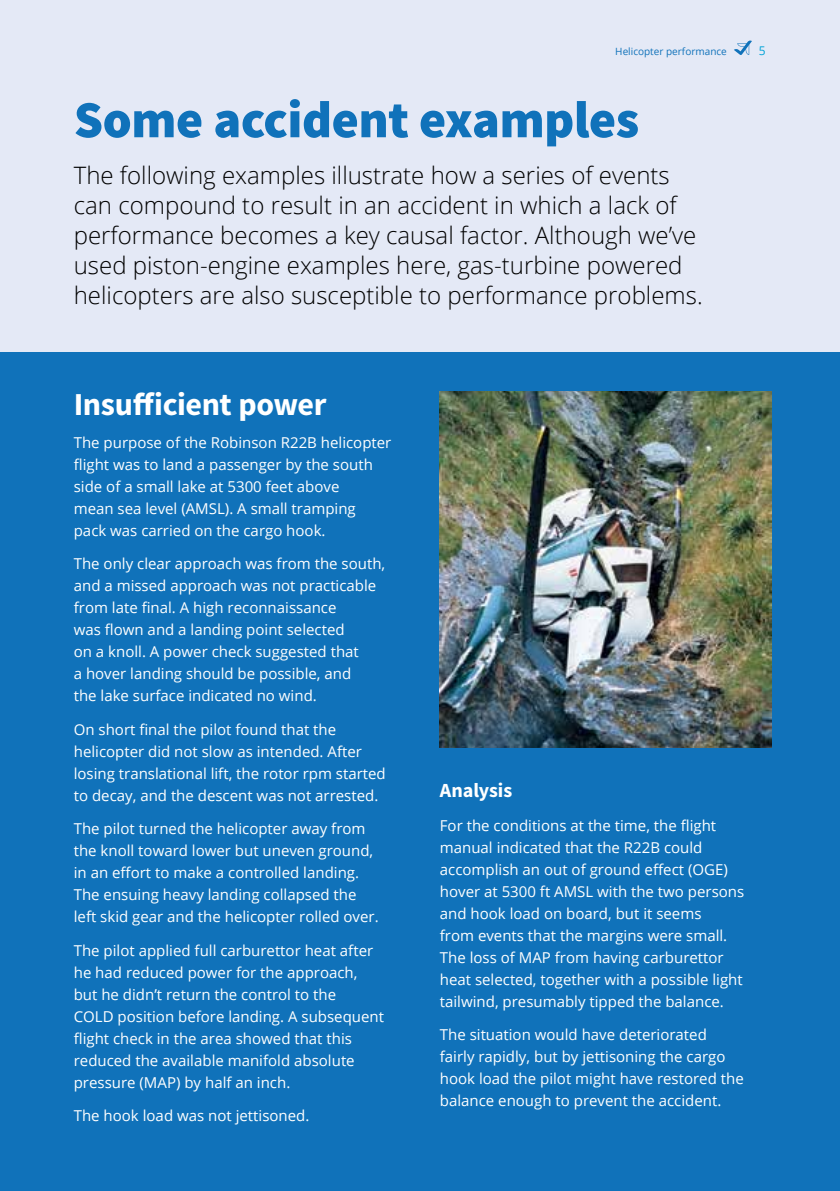
<style>
.page{position:relative;width:840px;height:1191px;background:#fff}
.page>*{position:absolute;margin:0;border:0;box-sizing:border-box;transform-origin:0 0}
.t1{font:900 52px "Source Sans Pro";letter-spacing:-.01em;color:#1072ba}
.t2{font:700 32px "Source Sans Pro";letter-spacing:-.015em;color:#fff}
.t3{font:300 24px/30px "Open Sans";color:#000}
.t4{font:700 20px "Source Sans Pro";letter-spacing:-.005em;color:#fff}
.t5{font:15px/22px "Open Sans";color:#fff}
.t6{font:12px "Open Sans";color:#00a3d7}
.t7{font:10px "Open Sans";color:#1072ba}
</style>
<div class="page">
<div style="left:0;top:341px;width:839px;height:850px;background:#1072ba"></div>
<div style="left:0;top:0;width:839px;height:351px;background:#e4e9f6"></div>
<img style="left:439px;top:391px;width:332px;height:356px">
<svg style="left:734px;top:40px;width:17px;height:15px"></svg>
<p class="t7" style="left:615px;top:44px;width:113px">Helicopter performance</p>
<p class="t6" style="left:758px;top:42px;width:8px">5</p>
<h1 class="t1" style="left:74px;top:86px;width:566px">Some accident examples</h1>
<p class="t3" style="left:74px;top:160px;width:630px">The following examples illustrate how a series of events can compound to result in an accident in which a lack of performance becomes a key causal factor. Although we’ve used piston-engine examples here, gas-turbine powered helicopters are also susceptible to performance problems.</p>
<h2 class="t2" style="left:74px;top:383px;width:254px">Insufficient power</h2>
<p class="t5" style="left:74px;top:431px;width:319px">The purpose of the Robinson R22B helicopter flight was to land a passenger by the south side of a small lake at 5300 feet above<br>mean sea level (AMSL). A small tramping pack was carried on the cargo hook.</p>
<p class="t5" style="left:74px;top:552px;width:313px">The only clear approach was from the south, and a missed approach was not practicable from late final. A high reconnaissance<br>was flown and a landing point selected<br>on a knoll. A power check suggested that<br>a hover landing should be possible, and<br>the lake surface indicated no wind.</p>
<p class="t5" style="left:74px;top:718px;width:313px">On short final the pilot found that the helicopter did not slow as intended. After losing translational lift, the rotor rpm started to decay, and the descent was not arrested.</p>
<p class="t5" style="left:74px;top:817px;width:306px">The pilot turned the helicopter away from the knoll toward lower but uneven ground, in an effort to make a controlled landing.<br>The ensuing heavy landing collapsed the left skid gear and the helicopter rolled over.</p>
<p class="t5" style="left:74px;top:938px;width:311px">The pilot applied full carburettor heat after he had reduced power for the approach, but he didn’t return the control to the<br>COLD position before landing. A subsequent flight check in the area showed that this reduced the available manifold absolute pressure (MAP) by half an inch.</p>
<p class="t5" style="left:74px;top:1104px;width:237px">The hook load was not jettisoned.</p>
<h3 class="t4" style="left:439px;top:778px;width:74px">Analysis</h3>
<p class="t5" style="left:439px;top:814px;width:306px">For the conditions at the time, the flight manual indicated that the R22B could accomplish an out of ground effect (OGE) hover at 5300 ft AMSL with the two persons and hook load on board, but it seems<br>from events that the margins were small.<br>The loss of MAP from having carburettor heat selected, together with a possible light tailwind, presumably tipped the balance.</p>
<p class="t5" style="left:439px;top:1023px;width:305px">The situation would have deteriorated fairly rapidly, but by jettisoning the cargo hook load the pilot might have restored the balance enough to prevent the accident.</p>
</div>
